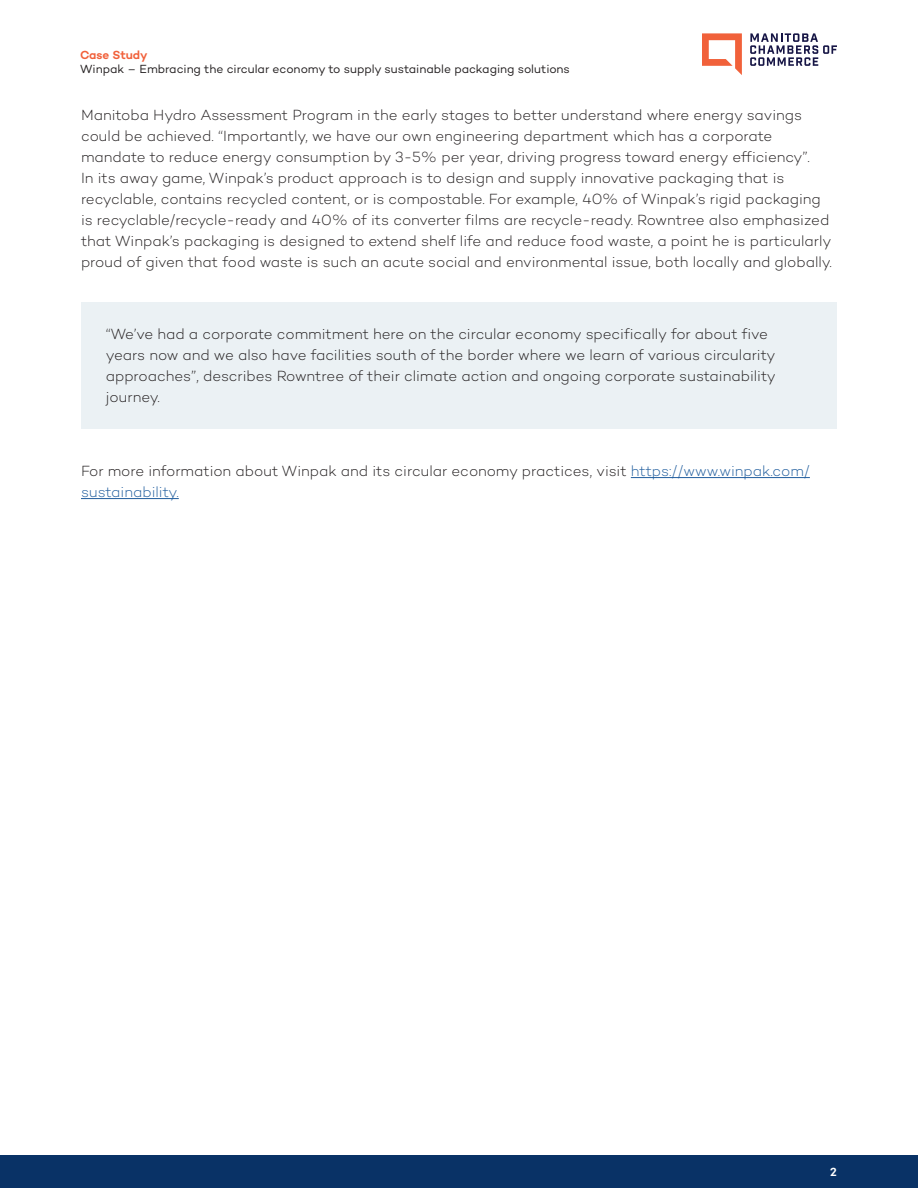
<style>
.page{position:relative;width:918px;height:1188px;background:#fff}
.page>*{position:absolute;margin:0;border:0;box-sizing:border-box;transform-origin:0 0}
.t1{font:300 15px/21px "Campton";color:#231f20}
.t2{font:12px "Campton";color:#231f20}
.t3{font:600 12px "Campton";letter-spacing:-.01em;color:#f1613b}
.t4{font:600 12px "Campton";color:#fff}
.s1{color:#215e9e}
</style>
<div class="page">
<div style="left:0;top:1156px;width:918px;height:32px;background:#093266"></div>
<svg style="left:702px;top:33px;width:40px;height:42px"></svg>
<svg style="left:750px;top:33px;width:87px;height:33px"></svg>
<div style="left:81px;top:302px;width:756px;height:127px;background:#ebf1f4"></div>
<hr style="left:631px;top:477px;width:179px;height:1px;background:#215e9e">
<hr style="left:81px;top:498px;width:98px;height:1px;background:#215e9e">
<p class="t3" style="left:80px;top:47px;width:69px">Case Study</p>
<p class="t2" style="left:80px;top:62px;width:491px">Winpak – Embracing the circular economy to supply sustainable packaging solutions</p>
<p class="t1" style="left:81px;top:104px;width:731px">Manitoba Hydro Assessment Program in the early stages to better understand where energy savings could be achieved. “Importantly, we have our own engineering department which has a corporate mandate to reduce energy consumption by 3-5% per year, driving progress toward energy efficiency”.</p>
<p class="t1" style="left:81px;top:167px;width:753px">In its away game, Winpak’s product approach is to design and supply innovative packaging that is recyclable, contains recycled content, or is compostable. For example, 40% of Winpak’s rigid packaging is recyclable/recycle-ready and 40% of its converter films are recycle-ready. Rowntree also emphasized that Winpak’s packaging is designed to extend shelf life and reduce food waste, a point he is particularly proud of given that food waste is such an acute social and environmental issue, both locally and globally.</p>
<p class="t1" style="left:106px;top:323px;width:672px">“We’ve had a corporate commitment here on the circular economy specifically for about five years now and we also have facilities south of the border where we learn of various circularity approaches”, describes Rowntree of their climate action and ongoing corporate sustainability journey.</p>
<p class="t1" style="left:81px;top:460px;width:730px">For more information about Winpak and its circular economy practices, visit <span class="s1">https://www.winpak.com/ sustainability.</span></p>
<p class="t4" style="left:830px;top:1165px;width:8px">2</p>
</div>
